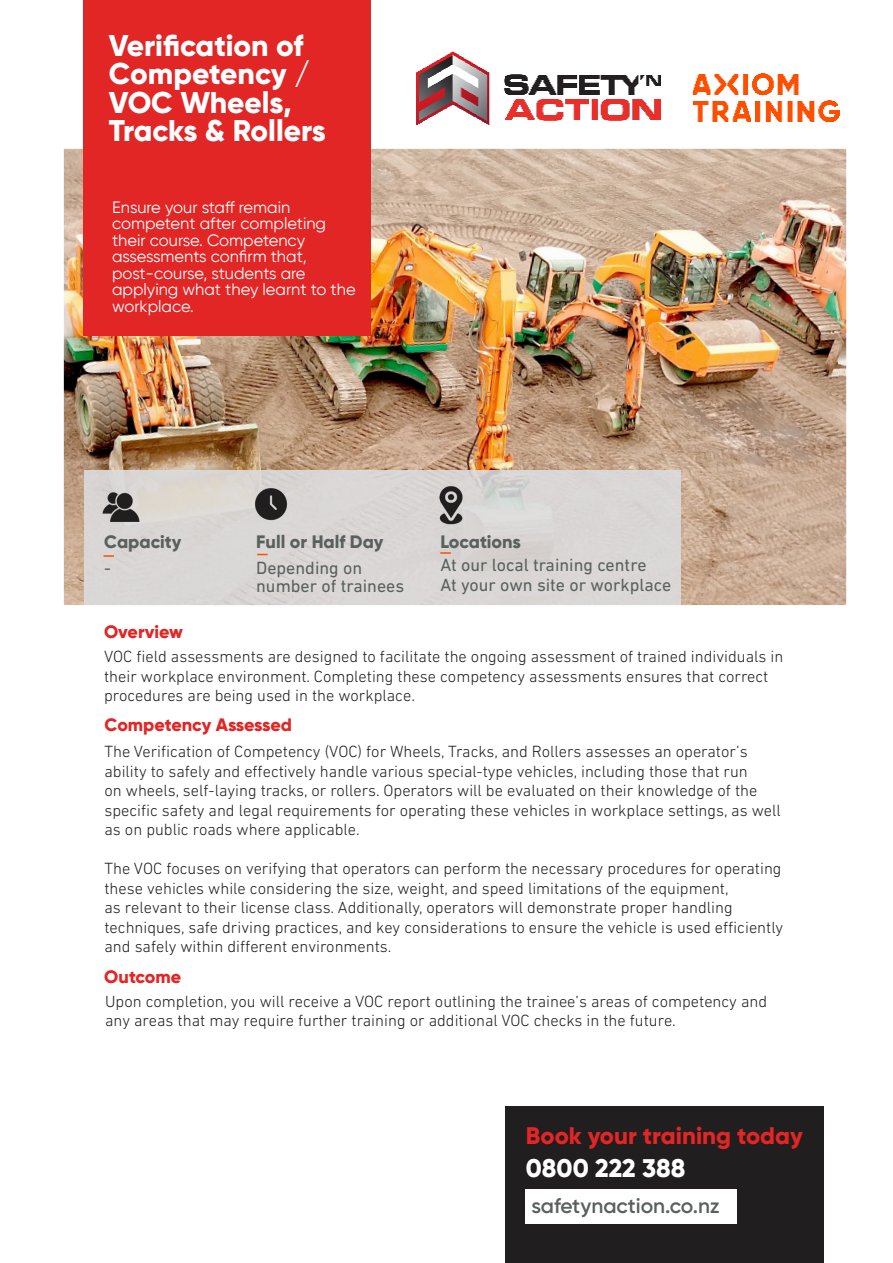
<style>
.page{position:relative;width:893px;height:1263px;background:#fff}
.page>*{position:absolute;margin:0;border:0;box-sizing:border-box;transform-origin:0 0}
.t1{font:800 30px/28.5px "Gilroy";color:#fff}
.Content_Source_Sans_7_Gray{font:800 25.5px "Gilroy";color:#fff}
.Content_Titillium_23_Bold_White{font:800 24px "Gilroy";color:#e22525}
.Content_Titillium_23_Bold_White-2{font:600 21px "Gilroy";color:#5a605e}
.Content_Source_Sans_6_Gray{font:18px/18px "DIN Next LT Pro";color:#5a605e}
.t2{font:800 18px "Gilroy";color:#e22525}
.Content_Source_Sans_6_Gray-2{font:800 18px "Gilroy";color:#5a605e}
.t3{font:300 16.5px/19.5px "DIN Next LT Pro";color:#201e1e}
.Content_Titillium_11_SBold_Blue{font:16.5px/16.5px "Gilroy";color:#fff}
</style>
<div class="page">
<div style="left:505px;top:1106px;width:318px;height:157px;background:#201e1e"></div>
<img style="left:64px;top:149px;width:782px;height:456px">
<div style="left:84px;top:471px;width:596px;height:134px;background:#d9d6d5"></div>
<img style="left:103px;top:481px;width:537px;height:124px">
<div style="left:84px;top:0;width:287px;height:336px;background:#e22525"></div>
<img style="left:428px;top:484px;width:45px;height:43px">
<div style="left:526px;top:1189px;width:211px;height:34px;background:#fff"></div>
<img style="left:416px;top:52px;width:424px;height:72px">
<img style="left:254px;top:488px;width:34px;height:33px">
<img style="left:102px;top:484px;width:41px;height:45px">
<svg style="left:104px;top:555px;width:10px;height:2px"></svg>
<svg style="left:440px;top:552px;width:11px;height:2px"></svg>
<p class="t1" style="left:109px;top:31px;width:219px">Verification of<br>Competency /<br>VOC Wheels,<br>Tracks &amp; Rollers</p>
<p class="Content_Titillium_11_SBold_Blue" style="left:112px;top:199px;width:245px">Ensure your staff remain competent after completing their course. Competency assessments confirm that, post-course, students are applying what they learnt to the workplace.</p>
<p class="Content_Source_Sans_6_Gray-2" style="left:104px;top:530px;width:79px">Capacity</p>
<p class="Content_Source_Sans_6_Gray" style="left:104px;top:559px;width:8px">-</p>
<p class="Content_Source_Sans_6_Gray-2" style="left:256px;top:530px;width:129px">Full or Half Day</p>
<p class="Content_Source_Sans_6_Gray" style="left:256px;top:559px;width:150px">Depending on number of trainees</p>
<p class="Content_Source_Sans_6_Gray-2" style="left:440px;top:530px;width:82px">Locations</p>
<p class="Content_Source_Sans_6_Gray" style="left:440px;top:556px;width:208px">At our local training centre</p>
<p class="Content_Source_Sans_6_Gray" style="left:440px;top:575px;width:232px">At your own site or workplace</p>
<p class="t2" style="left:104px;top:620px;width:80px">Overview</p>
<p class="t3" style="left:104px;top:646px;width:681px">VOC field assessments are designed to facilitate the ongoing assessment of trained individuals in their workplace environment. Completing these competency assessments ensures that correct procedures are being used in the workplace.</p>
<p class="t2" style="left:104px;top:714px;width:189px">Competency Assessed</p>
<p class="t3" style="left:104px;top:742px;width:678px">The Verification of Competency (VOC) for Wheels, Tracks, and Rollers assesses an operator’s ability to safely and effectively handle various special-type vehicles, including those that run<br>on wheels, self-laying tracks, or rollers. Operators will be evaluated on their knowledge of the specific safety and legal requirements for operating these vehicles in workplace settings, as well as on public roads where applicable.</p>
<p class="t3" style="left:104px;top:859px;width:680px">The VOC focuses on verifying that operators can perform the necessary procedures for operating these vehicles while considering the size, weight, and speed limitations of the equipment,<br>as relevant to their license class. Additionally, operators will demonstrate proper handling techniques, safe driving practices, and key considerations to ensure the vehicle is used efficiently and safely within different environments.</p>
<p class="t2" style="left:104px;top:965px;width:79px">Outcome</p>
<p class="t3" style="left:105px;top:991px;width:664px">Upon completion, you will receive a VOC report outlining the trainee’s areas of competency and any areas that may require further training or additional VOC checks in the future.</p>
<p class="Content_Titillium_23_Bold_White" style="left:526px;top:1120px;width:278px">Book your training today</p>
<p class="Content_Source_Sans_7_Gray" style="left:526px;top:1152px;width:161px">0800 222 388</p>
<p class="Content_Titillium_23_Bold_White-2" style="left:531px;top:1193px;width:190px">safetynaction.co.nz</p>
</div>
